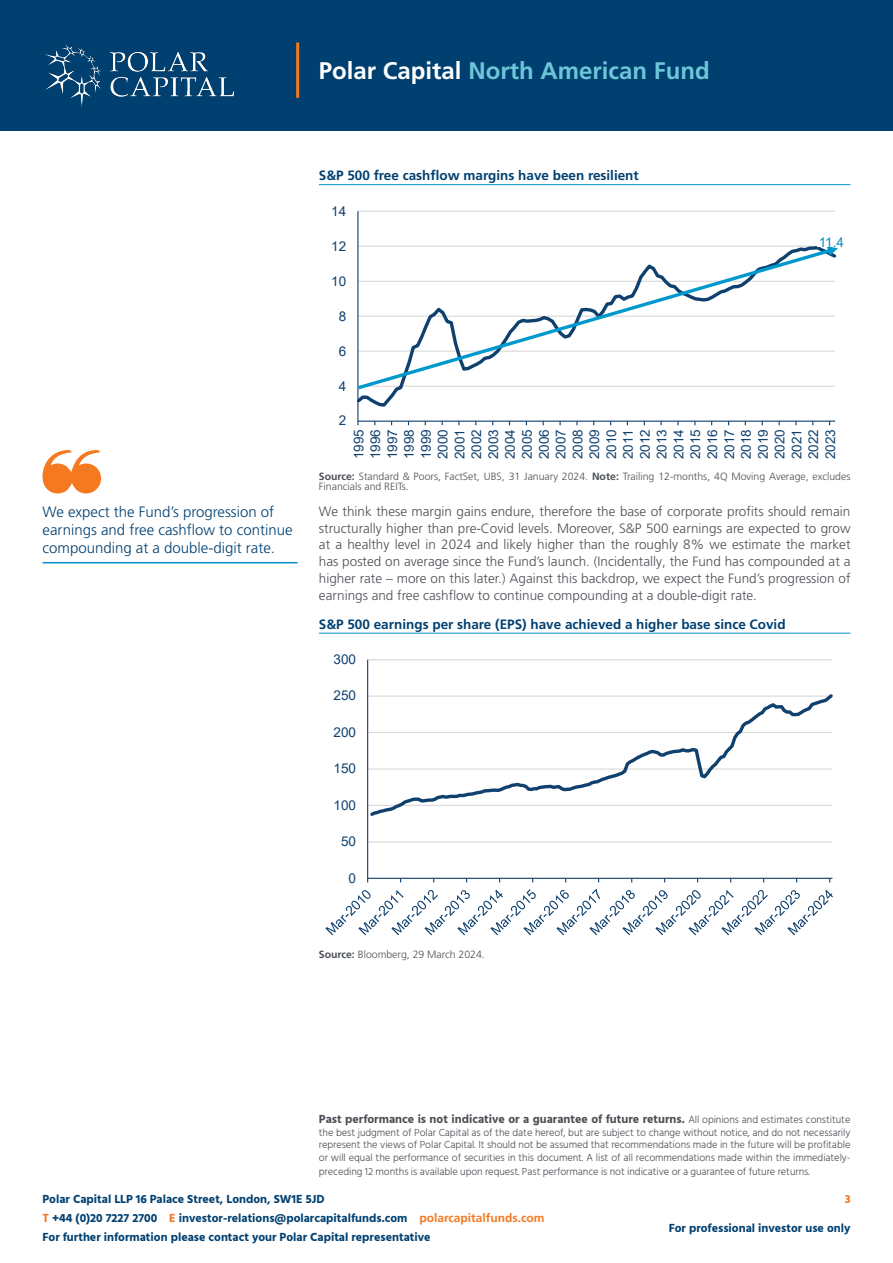
<style>
.page{position:relative;width:893px;height:1263px;background:#fff}
.page>*{position:absolute;margin:0;border:0;box-sizing:border-box;transform-origin:0 0}
.t1{font:700 24px "Frutiger LT Pro";color:#6dc5d8}
.Pull_Quotes{font:300 15px/18px "Frutiger LT Pro";color:#004071}
.Body_Text{font:300 13.5px/16.8px "Frutiger LT Pro";color:#4b4f55;text-align:justify}
.t2{font:13.5px/16.8px "Arial";letter-spacing:.005em;color:#0f406e;text-align:justify}
.Chart_Title{font:700 13.5px "Frutiger LT Pro";color:#004071}
.Body_Text-2{font:13.5px "Arial";color:#0690c8}
.t3{font:700 12px/18.6px "Hind";color:#004071}
.t4{font:700 12px "Hind";color:#4b4f55}
.t5{font:700 12px "Hind";color:#f47921}
.t6{font:300 10.5px/12.6px "Hind";letter-spacing:-.01em;color:#4b4f55;text-align:justify}
.Body_Text-3{font:300 10.5px/10.5px "Frutiger LT Pro";color:#4b4f55}
.Source{font:300 10.5px "Frutiger LT Pro";color:#4b4f55}
.s1{color:#fff}
.s2{font-weight:700}
.s3{font-weight:300;font-size:10.5px}
.s4{color:#f47921}
.s5{font-family:"Frutiger LT Pro";color:#f47921}
</style>
<div class="page">
<div style="left:0;top:0;width:893px;height:131px;background:#004071"></div>
<img style="left:45px;top:44px;width:189px;height:63px">
<hr style="left:296px;top:43px;width:3px;height:55px;background:#f47921">
<hr style="left:319px;top:184px;width:531px;height:1px;background:#0690c8">
<hr style="left:319px;top:633px;width:531px;height:1px;background:#0690c8">
<hr style="left:358px;top:211px;width:477px;height:1px;background:#d9d9d9">
<hr style="left:357px;top:211px;width:1px;height:210px;background:#0f406e">
<hr style="left:358px;top:421px;width:477px;height:1px;background:#0f406e">
<svg style="left:358px;top:244px;width:478px;height:165px"></svg>
<svg style="left:357px;top:246px;width:477px;height:146px"></svg>
<svg style="left:827px;top:247px;width:11px;height:9px"></svg>
<hr style="left:368px;top:841px;width:464px;height:1px;background:#d9d9d9">
<hr style="left:368px;top:659px;width:464px;height:1px;background:#d9d9d9">
<hr style="left:367px;top:660px;width:1px;height:218px;background:#0f406e">
<hr style="left:368px;top:878px;width:464px;height:1px;background:#0f406e">
<svg style="left:368px;top:691px;width:465px;height:128px"></svg>
<svg style="left:325px;top:889px;width:508px;height:46px"></svg>
<hr style="left:43px;top:562px;width:255px;height:1px;background:#0690c8">
<svg style="left:43px;top:450px;width:58px;height:43px"></svg>
<div style="left:818px;top:237px;width:26px;height:10px;background:#fff"></div>
<h1 class="t1" style="left:319px;top:57px;width:392px"><span class="s1">Polar Capital</span> North American Fund</h1>
<p class="Chart_Title" style="left:319px;top:167px;width:321px">S&amp;P 500 free cashflow margins have been resilient</p>
<p class="Pull_Quotes" style="left:43px;top:503px;width:252px">We expect the Fund’s progression of earnings and free cashflow to continue compounding at a double-digit rate.</p>
<p class="t2" style="left:331px;top:202px;width:17px">14</p>
<p class="t2" style="left:331px;top:237px;width:17px">12</p>
<p class="t2" style="left:331px;top:272px;width:17px">10</p>
<p class="t2" style="left:339px;top:307px;width:9px">8</p>
<p class="t2" style="left:339px;top:342px;width:9px">6</p>
<p class="t2" style="left:339px;top:377px;width:9px">4</p>
<p class="t2" style="left:339px;top:412px;width:9px">2</p>
<p class="Body_Text-2" style="left:819px;top:233px;width:27px">11.4</p>
<p class="t2" style="left:350px;top:459px;width:32px;rotate:-90deg">1995<br>1996<br>1997<br>1998<br>1999<br>2000<br>2001<br>2002<br>2003<br>2004<br>2005<br>2006<br>2007<br>2008<br>2009<br>2010<br>2011<br>2012<br>2013<br>2014<br>2015<br>2016<br>2017<br>2018<br>2019<br>2020<br>2021<br>2022<br>2023</p>
<p class="Body_Text-3" style="left:319px;top:471px;width:533px"><span class="s2">Source:</span> Standard &amp; Poors, FactSet, UBS, 31 January 2024. <span class="s2">Note:</span> Trailing 12-months, 4Q Moving Average, excludes<br>Financials and REITs.</p>
<p class="Body_Text" style="left:319px;top:503px;width:533px">We think these margin gains endure, therefore the base of corporate profits should remain structurally higher than pre-Covid levels. Moreover, S&amp;P 500 earnings are expected to grow at a healthy level in 2024 and likely higher than the roughly 8% we estimate the market has posted on average since the Fund’s launch. (Incidentally, the Fund has compounded at a higher rate – more on this later.) Against this backdrop, we expect the Fund’s progression of earnings and free cashflow to continue compounding at a double-digit rate.</p>
<p class="Chart_Title" style="left:319px;top:616px;width:468px">S&amp;P 500 earnings per share (EPS) have achieved a higher base since Covid</p>
<p class="t2" style="left:334px;top:651px;width:24px">300</p>
<p class="t2" style="left:334px;top:687px;width:24px">250</p>
<p class="t2" style="left:334px;top:724px;width:24px">200</p>
<p class="t2" style="left:334px;top:760px;width:24px">150</p>
<p class="t2" style="left:334px;top:796px;width:24px">100</p>
<p class="t2" style="left:341px;top:833px;width:17px">50</p>
<p class="t2" style="left:349px;top:869px;width:9px">0</p>
<p class="Source" style="left:319px;top:948px;width:167px"><span class="s2">Source:</span> Bloomberg, 29 March 2024.</p>
<p class="t4" style="left:319px;top:1112px;width:533px">Past performance is not indicative or a guarantee of future returns. <span class="s3">All opinions and estimates constitute</span></p>
<p class="t6" style="left:319px;top:1126px;width:533px">the best judgment of Polar Capital as of the date hereof, but are subject to change without notice, and do not necessarily represent the views of Polar Capital. It should not be assumed that recommendations made in the future will be profitable or will equal the performance of securities in this document. A list of all recommendations made within the immediately-</p>
<p class="t6" style="left:319px;top:1166px;width:492px">preceding 12 months is available upon request. Past performance is not indicative or a guarantee of future returns.</p>
<p class="t3" style="left:43px;top:1190px;width:503px">Polar Capital LLP 16 Palace Street, London, SW1E 5JD<br><span class="s4">T</span> +44 (0)20 7227 2700 <span class="s4">E</span> investor-relations@polarcapitalfunds.com <span class="s5">polarcapitalfunds.com<br></span>For further information please contact your Polar Capital representative</p>
<p class="t5" style="left:845px;top:1192px;width:7px">3</p>
<p class="t3" style="left:669px;top:1219px;width:183px">For professional investor use only</p>
</div>
